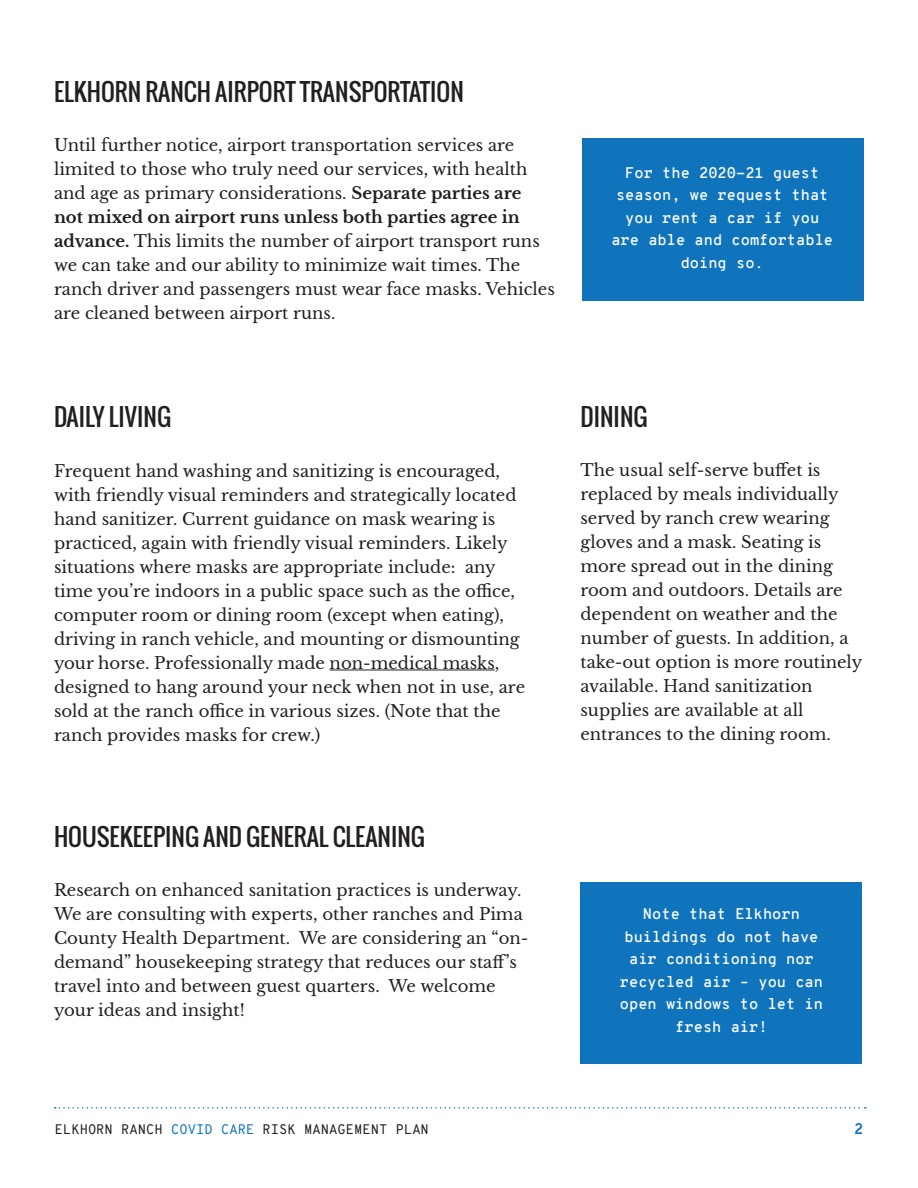
<style>
.page{position:relative;width:918px;height:1188px;background:#fff}
.page>*{position:absolute;margin:0;border:0;box-sizing:border-box;transform-origin:0 0}
.t1{font:24px "Oswald";color:#231f20}
.t2{font:16.5px/24px "Libre Baskerville";color:#231f20}
.t3{font:600 15px/22.5px "Overpass Mono";color:#fff;text-align:center}
.t4{font:700 15px "Overpass Mono";color:#1074bc}
.t5{font:13.5px "Overpass Mono";color:#231f20}
.s1{font-weight:700}
.s2{color:#1074bc}
</style>
<div class="page">
<div style="left:580px;top:883px;width:282px;height:181px;background:#1074bc"></div>
<div style="left:582px;top:138px;width:282px;height:163px;background:#1074bc"></div>
<hr style="left:330px;top:670px;width:165px;height:1px;background:#231f20">
<svg style="left:55px;top:1107px;width:811px;height:2px"></svg>
<p class="t1" style="left:54px;top:73px;width:411px">ELKHORN RANCH AIRPORT TRANSPORTATION</p>
<p class="t2" style="left:54px;top:133px;width:502px">Until further notice, airport transportation services are limited to those who truly need our services, with health and age as primary considerations. <span class="s1">Separate parties are<br>not mixed on airport runs unless both parties agree in advance.</span> This limits the number of airport transport runs we can take and our ability to minimize wait times. The ranch driver and passengers must wear face masks. Vehicles are cleaned between airport runs.</p>
<p class="t3" style="left:611px;top:161px;width:223px">For the 2020-21 guest season, we request that you rent a car if you are able and comfortable doing so.</p>
<p class="t1" style="left:54px;top:399px;width:119px">DAILY LIVING</p>
<p class="t1" style="left:580px;top:398px;width:69px">DINING</p>
<p class="t2" style="left:54px;top:459px;width:473px">Frequent hand washing and sanitizing is encouraged, with friendly visual reminders and strategically located hand sanitizer. Current guidance on mask wearing is practiced, again with friendly visual reminders. Likely situations where masks are appropriate include: any time you’re indoors in a public space such as the office, computer room or dining room (except when eating), driving in ranch vehicle, and mounting or dismounting your horse. Professionally made non-medical masks, designed to hang around your neck when not in use, are sold at the ranch office in various sizes. (Note that the ranch provides masks for crew.)</p>
<p class="t2" style="left:580px;top:458px;width:283px">The usual self-serve buffet is replaced by meals individually served by ranch crew wearing gloves and a mask. Seating is more spread out in the dining room and outdoors. Details are dependent on weather and the number of guests. In addition, a take-out option is more routinely available. Hand sanitization supplies are available at all entrances to the dining room.</p>
<p class="t1" style="left:54px;top:819px;width:372px">HOUSEKEEPING AND GENERAL CLEANING</p>
<p class="t2" style="left:54px;top:878px;width:476px">Research on enhanced sanitation practices is underway.<br>We are consulting with experts, other ranches and Pima County Health Department. We are considering an “on&shy;demand” housekeeping strategy that reduces our staff’s travel into and between guest quarters. We welcome your ideas and insight!</p>
<p class="t3" style="left:620px;top:903px;width:205px">Note that Elkhorn buildings do not have air conditioning nor recycled air – you can open windows to let in fresh air!</p>
<p class="t5" style="left:55px;top:1119px;width:376px">ELKHORN RANCH <span class="s2">COVID CARE</span> RISK MANAGEMENT PLAN</p>
<p class="t4" style="left:854px;top:1118px;width:11px">2</p>
</div>
